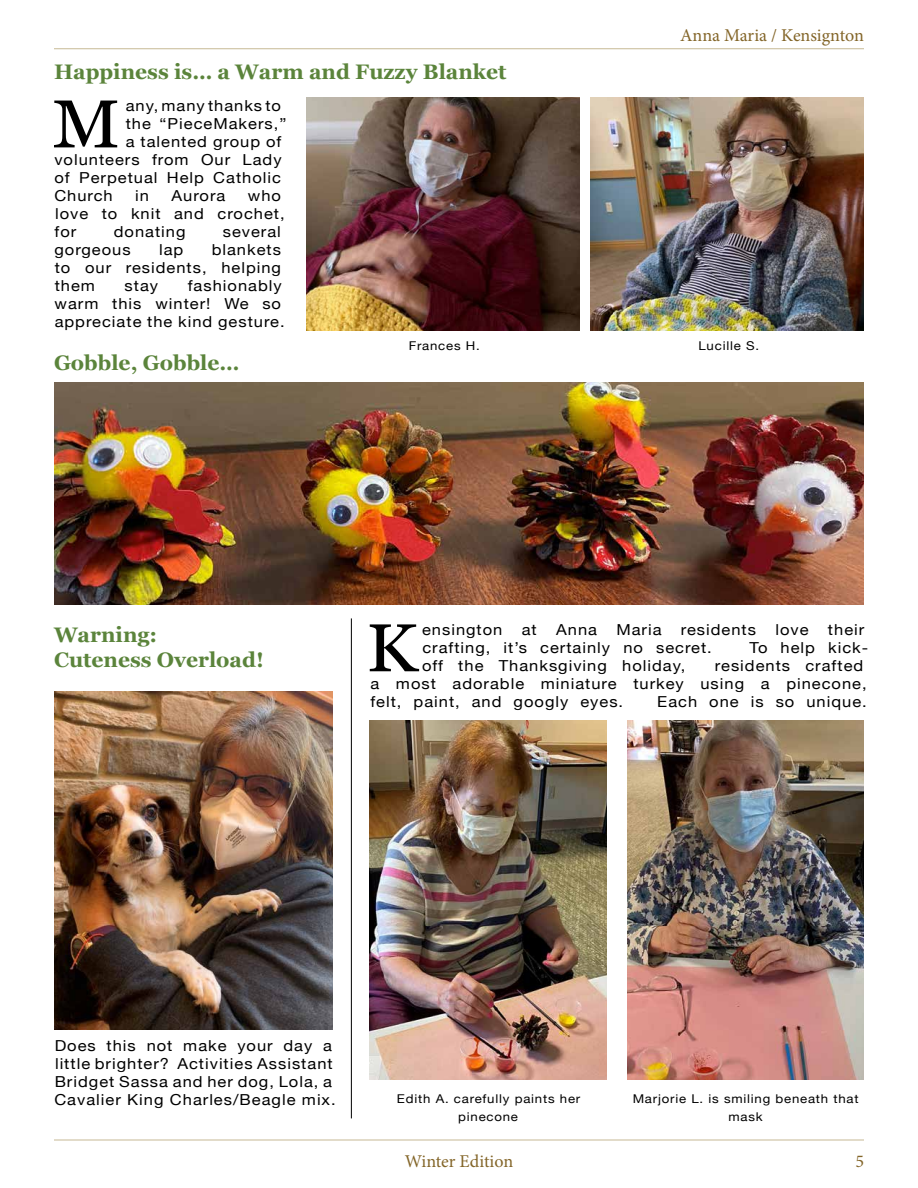
<style>
.page{position:relative;width:918px;height:1188px;background:#fff}
.page>*{position:absolute;margin:0;border:0;box-sizing:border-box;transform-origin:0 0}
.t1{font:67.65px "Georgia";color:#000;scale:1.09 1}
.t2{font:700 21px/25.2px "Georgia";color:#5b843b}
.t3{font:18px "Minion Pro";letter-spacing:-.005em;color:#836528}
.t4{font:15.15px/18px "Helvetica Neue";letter-spacing:.06em;color:#000;scale:1.09 1}
.t5{font:12.15px/18px "Helvetica Neue";letter-spacing:.06em;color:#000;text-align:center;scale:1.09 1}
</style>
<div class="page">
<hr style="left:54px;top:48px;width:810px;height:1px;background:#c7b994">
<hr style="left:54px;top:1140px;width:810px;height:1px;background:#c7b994">
<hr style="left:351px;top:618px;width:1px;height:500px;background:#000">
<img style="left:306px;top:97px;width:273px;height:234px">
<img style="left:54px;top:692px;width:279px;height:337px">
<img style="left:591px;top:97px;width:273px;height:234px">
<img style="left:54px;top:382px;width:810px;height:223px">
<img style="left:370px;top:720px;width:237px;height:360px">
<img style="left:627px;top:720px;width:237px;height:360px">
<h2 class="t2" style="left:54px;top:58px;width:454px">Happiness is… a Warm and Fuzzy Blanket</h2>
<h1 class="t1" style="left:52px;top:75px;width:64px">M</h1>
<p class="t4" style="left:126px;top:98px;width:144px">any, many thanks to</p>
<p class="t4" style="left:126px;top:116px;width:149px">the “PieceMakers,”</p>
<p class="t4" style="left:126px;top:134px;width:144px">a talented group of</p>
<p class="t4" style="left:54px;top:152px;width:210px">volunteers from Our Lady</p>
<p class="t4" style="left:54px;top:170px;width:209px">of Perpetual Help Catholic</p>
<p class="t4" style="left:54px;top:188px;width:55px">Church</p>
<p class="t4" style="left:135px;top:188px;width:14px">in</p>
<p class="t4" style="left:172px;top:188px;width:51px">Aurora</p>
<p class="t4" style="left:55px;top:188px;width:213px;text-indent:193px">who love to knit and crochet, for</p>
<p class="t4" style="left:114px;top:224px;width:67px">donating</p>
<p class="t4" style="left:223px;top:224px;width:55px">several</p>
<p class="t4" style="left:54px;top:242px;width:71px">gorgeous</p>
<p class="t4" style="left:159px;top:242px;width:24px">lap</p>
<p class="t4" style="left:55px;top:242px;width:209px;text-align:justify;text-indent:157px">blankets to our residents, helping them</p>
<p class="t4" style="left:55px;top:278px;width:213px;text-indent:133px">fashionably warm this winter! We so appreciate the kind gesture.</p>
<p class="t4" style="left:125px;top:278px;width:32px">stay</p>
<h2 class="t2" style="left:54px;top:349px;width:187px">Gobble, Gobble…</h2>
<p class="t5" style="left:409px;top:338px;width:67px">Frances H.</p>
<p class="t3" style="left:680px;top:23px;width:185px">Anna Maria / Kensignton</p>
<p class="t5" style="left:699px;top:338px;width:57px">Lucille S.</p>
<h2 class="t2" style="left:54px;top:621px;width:211px">Warning:<br>Cuteness Overload!</h2>
<h1 class="t1" style="left:366px;top:599px;width:48px">K</h1>
<p class="t4" style="left:422px;top:622px;width:75px">ensington</p>
<p class="t4" style="left:522px;top:622px;width:15px">at</p>
<p class="t4" style="left:556px;top:622px;width:39px">Anna</p>
<p class="t4" style="left:616px;top:622px;width:43px">Maria</p>
<p class="t4" style="left:681px;top:622px;width:70px">residents</p>
<p class="t4" style="left:775px;top:622px;width:32px">love</p>
<p class="t4" style="left:828px;top:622px;width:35px">their</p>
<p class="t4" style="left:422px;top:640px;width:267px">crafting, it’s certainly no secret.</p>
<p class="t4" style="left:749px;top:640px;width:111px">To help kick-</p>
<p class="t4" style="left:422px;top:658px;width:243px">off the Thanksgiving holiday,</p>
<p class="t4" style="left:370px;top:658px;width:457px;text-indent:345px">residents crafted a most adorable miniature turkey using a pinecone, felt, paint, and googly eyes.</p>
<p class="t4" style="left:657px;top:694px;width:194px">Each one is so unique.</p>
<p class="t4" style="left:54px;top:1038px;width:260px">Does this not make your day a little brighter? Activities Assistant Bridget Sassa and her dog, Lola, a Cavalier King Charles/Beagle mix.</p>
<p class="t5" style="left:397px;top:1090px;width:170px">Edith A. carefully paints her pinecone</p>
<p class="t5" style="left:633px;top:1090px;width:209px">Marjorie L. is smiling beneath that mask</p>
<p class="t3" style="left:405px;top:1149px;width:110px">Winter Edition</p>
<p class="t3" style="left:855px;top:1149px;width:10px">5</p>
</div>
